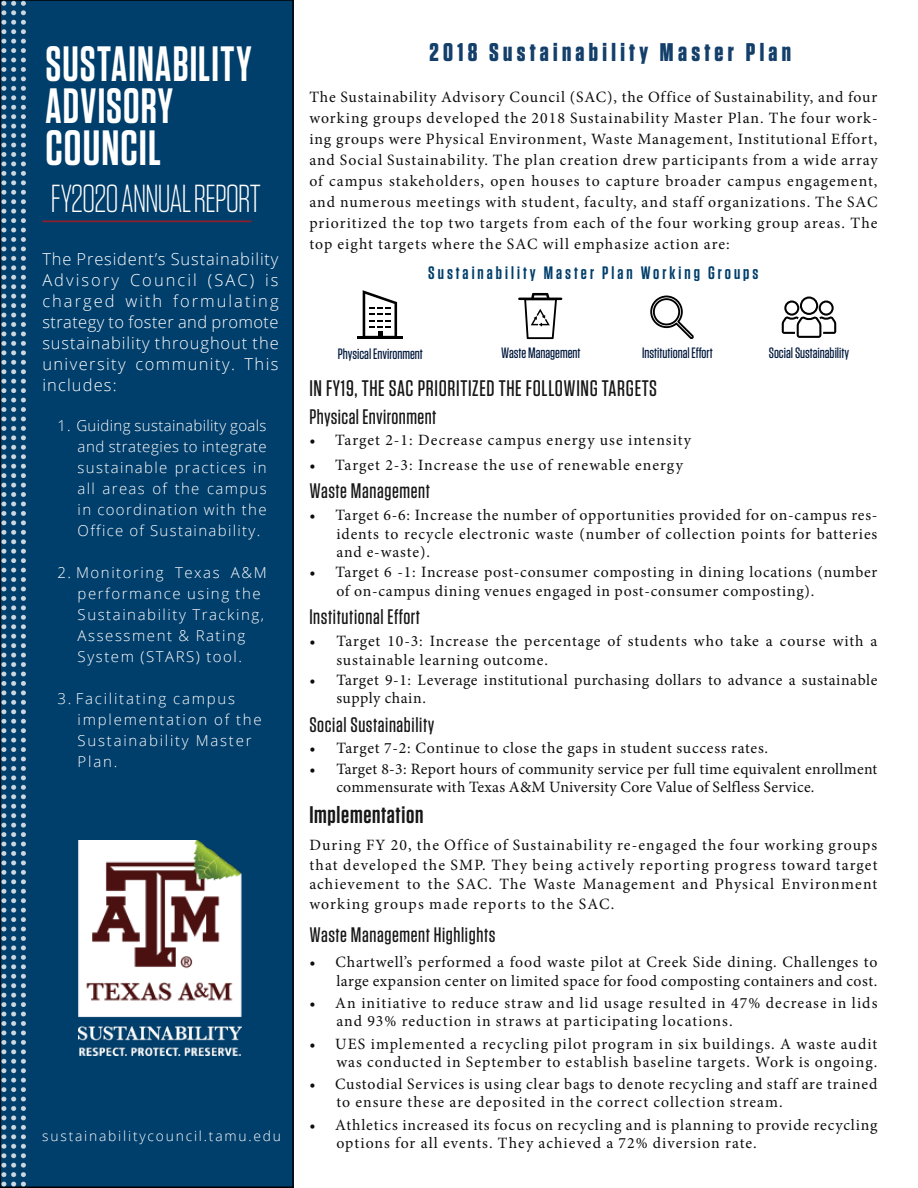
<style>
.page{position:relative;width:918px;height:1188px;background:#fff}
.page>*{position:absolute;margin:0;border:0;box-sizing:border-box;transform-origin:0 0}
.t1{font:600 49.5px/42px "Tungsten";letter-spacing:.025em;color:#fff;scale:.88 1}
.t2{font:300 39px "Tungsten";letter-spacing:-.03em;color:#fff;scale:.95 1}
.t3{font:700 25.5px "Tungsten";letter-spacing:.17em;color:#133f6a}
.t4{font:600 24px "Tungsten";letter-spacing:.03em;color:#171717}
.t5{font:500 22.5px "Tungsten";letter-spacing:.03em;color:#171717}
.t6{font:500 21px "Tungsten";letter-spacing:.03em;color:#171717}
.t7{font:600 18px "Tungsten";letter-spacing:.17em;color:#003e6b}
.t8{font:300 16.5px/21px "Open Sans";letter-spacing:.075em;color:#fff;text-align:justify}
.t9{font:15.75px/18px "Minion Pro";letter-spacing:.055em;color:#0d0d0d}
.t10{font:15.75px/18px "Minion Pro";letter-spacing:.035em;color:#0d0d0d}
.t11{font:15.75px/18px "Minion Pro";letter-spacing:.02em;color:#0d0d0d}
.t12{font:300 15px/21px "Open Sans";letter-spacing:.105em;color:#fff}
.t13{font:500 15px "Tungsten";color:#00183c}
.t14{font:300 13.8px "Open Sans";letter-spacing:.13em;color:#fff}
</style>
<div class="page">
<div style="left:0;top:0;width:293px;height:1187px;background:#003e6b"></div>
<img style="left:78px;top:840px;width:163px;height:215px">
<hr style="left:42px;top:221px;width:210px;height:1px;background:#8d202b">
<hr style="left:358px;top:337px;width:45px;height:2px;background:#000">
<svg style="left:363px;top:290px;width:34px;height:47px"></svg>
<svg style="left:650px;top:296px;width:44px;height:43px"></svg>
<svg style="left:782px;top:297px;width:54px;height:41px"></svg>
<hr style="left:518px;top:298px;width:44px;height:2px;background:#000">
<svg style="left:524px;top:293px;width:33px;height:46px"></svg>
<img style="left:0;top:0;width:31px;height:1188px">
<h1 class="t1" style="left:45px;top:43px;width:236px">SUSTAINABILITY<br>ADVISORY<br>COUNCIL</h1>
<h2 class="t2" style="left:51px;top:178px;width:223px">FY2020 ANNUAL REPORT</h2>
<p class="t8" style="left:42px;top:248px;width:238px">The President’s Sustainability Advisory Council (SAC) is charged with formulating strategy to foster and promote sustainability throughout the university community. This includes:</p>
<p class="t12" style="left:78px;top:414px;width:191px;text-align:justify;text-indent:-20px">1. Guiding sustainability goals and strategies to integrate sustainable practices in all areas of the campus in coordination with the Office of Sustainability.</p>
<p class="t12" style="left:78px;top:561px;width:191px;text-indent:-20px">2. Monitoring Texas A&amp;M performance using the<br>Sustainability Tracking,<br>Assessment &amp; Rating<br>System (STARS) tool.</p>
<p class="t12" style="left:78px;top:687px;width:186px;text-indent:-20px">3. Facilitating campus implementation of the<br>Sustainability Master<br>Plan.</p>
<p class="t14" style="left:42px;top:1127px;width:240px">sustainabilitycouncil.tamu.edu</p>
<h3 class="t3" style="left:429px;top:38px;width:363px">2018 Sustainability Master Plan</h3>
<p class="t9" style="left:309px;top:86px;width:570px;line-height:21px;text-align:justify">The Sustainability Advisory Council (SAC), the Office of Sustainability, and four working groups developed the 2018 Sustainability Master Plan. The four work&shy;ing groups were Physical Environment, Waste Management, Institutional Effort, and Social Sustainability. The plan creation drew participants from a wide array of campus stakeholders, open houses to capture broader campus engagement, and numerous meetings with student, faculty, and staff organizations. The SAC prioritized the top two targets from each of the four working group areas. The top eight targets where the SAC will emphasize action are:</p>
<p class="t7" style="left:428px;top:263px;width:332px">Sustainability Master Plan Working Groups</p>
<p class="t13" style="left:338px;top:346px;width:86px">Physical Environment</p>
<p class="t13" style="left:501px;top:345px;width:81px">Waste Management</p>
<p class="t13" style="left:642px;top:345px;width:72px">Institutional Effort</p>
<p class="t13" style="left:769px;top:345px;width:82px">Social Sustainability</p>
<h3 class="t5" style="left:309px;top:376px;width:349px">IN FY19, THE SAC PRIORITIZED THE FOLLOWING TARGETS</h3>
<h3 class="t6" style="left:309px;top:406px;width:128px">Physical Environment</h3>
<p class="t9" style="left:309px;top:432px;width:383px">• Target 2-1: Decrease campus energy use intensity</p>
<p class="t9" style="left:309px;top:456px;width:375px">• Target 2-3: Increase the use of renewable energy</p>
<h3 class="t6" style="left:309px;top:480px;width:122px">Waste Management</h3>
<p class="t9" style="left:336px;top:507px;width:543px;text-align:justify;text-indent:-27px">• Target 6-6: Increase the number of opportunities provided for on-campus res&shy;idents to recycle electronic waste (number of collection points for batteries and e-waste).</p>
<p class="t9" style="left:336px;top:564px;width:543px;text-indent:-27px">• Target 6 -1: Increase post-consumer composting in dining locations (number of on-campus dining venues engaged in post-consumer composting).</p>
<h3 class="t6" style="left:309px;top:606px;width:112px">Institutional Effort</h3>
<p class="t9" style="left:336px;top:633px;width:543px;text-indent:-27px">• Target 10-3: Increase the percentage of students who take a course with a sustainable learning outcome.</p>
<p class="t10" style="left:336px;top:672px;width:543px;text-indent:-27px">• Target 9-1: Leverage institutional purchasing dollars to advance a sustainable supply chain.</p>
<h3 class="t6" style="left:309px;top:714px;width:127px">Social Sustainability</h3>
<p class="t9" style="left:309px;top:739px;width:460px">• Target 7-2: Continue to close the gaps in student success rates.</p>
<p class="t11" style="left:336px;top:760px;width:543px;text-indent:-27px">• Target 8-3: Report hours of community service per full time equivalent enrollment commensurate with Texas A&amp;M University Core Value of Selfless Service.</p>
<h3 class="t4" style="left:309px;top:803px;width:116px">Implementation</h3>
<p class="t9" style="left:309px;top:836px;width:570px;line-height:19.5px;text-align:justify">During FY 20, the Office of Sustainability re-engaged the four working groups that developed the SMP. They being actively reporting progress toward target achievement to the SAC. The Waste Management and Physical Environment working groups made reports to the SAC.</p>
<h3 class="t6" style="left:309px;top:924px;width:188px">Waste Management Highlights</h3>
<p class="t10" style="left:309px;top:954px;width:570px;text-align:right">• Chartwell’s performed a food waste pilot at Creek Side dining. Challenges to large expansion center on limited space for food composting containers and cost.</p>
<p class="t9" style="left:336px;top:994px;width:543px;text-indent:-27px">• An initiative to reduce straw and lid usage resulted in 47% decrease in lids and 93% reduction in straws at participating locations.</p>
<p class="t9" style="left:309px;top:1035px;width:570px;text-align:right">• UES implemented a recycling pilot program in six buildings. A waste audit was conducted in September to establish baseline targets. Work is ongoing.</p>
<p class="t9" style="left:336px;top:1075px;width:543px;text-indent:-27px">• Custodial Services is using clear bags to denote recycling and staff are trained to ensure these are deposited in the correct collection stream.</p>
<p class="t9" style="left:336px;top:1116px;width:543px;text-indent:-27px">• Athletics increased its focus on recycling and is planning to provide recycling options for all events. They achieved a 72% diversion rate.</p>
</div>
